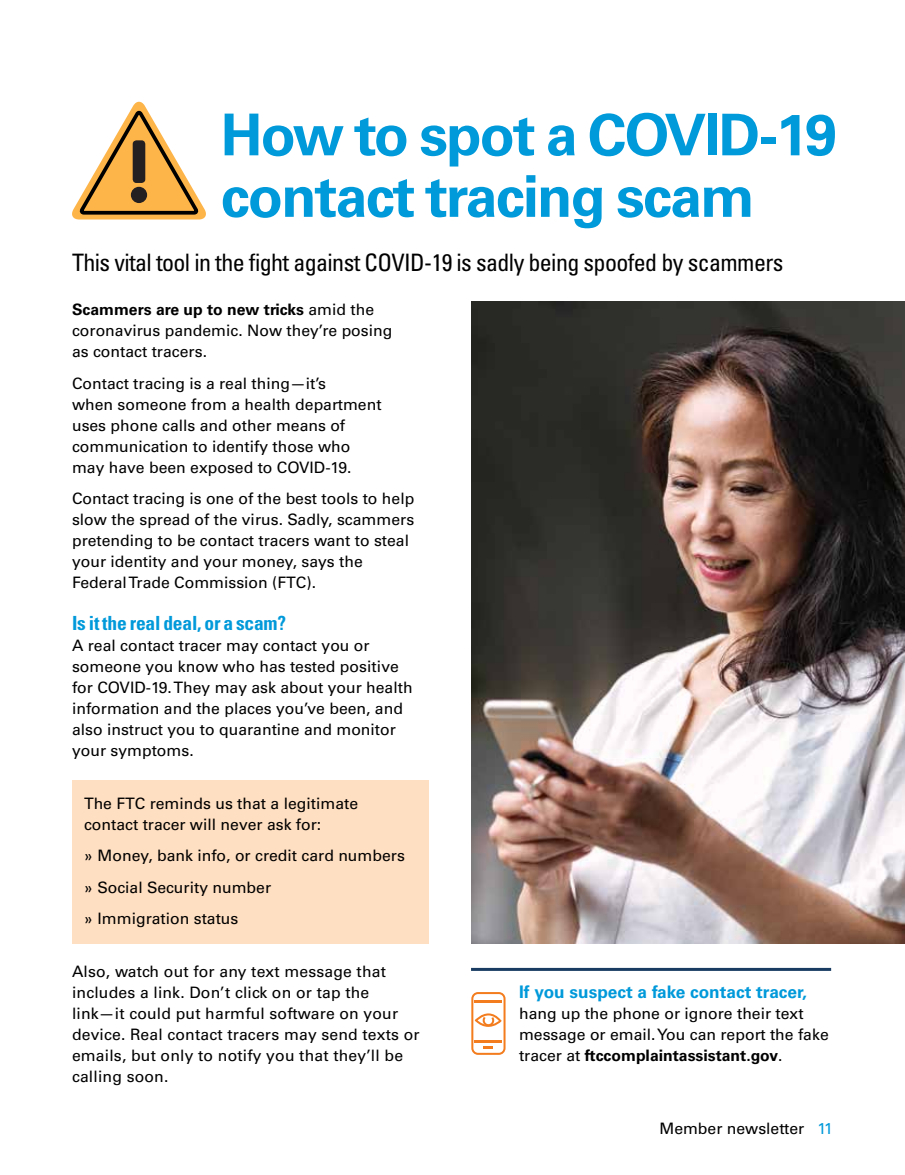
<style>
.page{position:relative;width:905px;height:1175px;background:#fff}
.page>*{position:absolute;margin:0;border:0;box-sizing:border-box;transform-origin:0 0}
.t1{font:700 57.75px/61.5px "Univers LT Std";letter-spacing:-.03em;color:#0099da}
.t2{font:condensed 24px "Univers LT Std";letter-spacing:-.025em;color:#000}
.t3{font:700 condensed 19.5px "Univers LT Std";letter-spacing:-.01em;color:#0099da}
.t4{font:700 17.25px "Univers LT Std";color:#0099da}
.t5{font:15.75px/21px "Univers LT Std";color:#000}
.s1{font-weight:700}
.s2{color:#0099da}
</style>
<div class="page">
<div style="left:72px;top:780px;width:356px;height:163px;background:#ffdfc1"></div>
<hr style="left:471px;top:968px;width:360px;height:2px;background:#193d62">
<svg style="left:72px;top:101px;width:134px;height:118px"></svg>
<div style="left:133px;top:140px;width:12px;height:43px;background:#242021;border-radius:4px"></div>
<div style="left:131px;top:187px;width:16px;height:16px;background:#242021;border-radius:50%"></div>
<img style="left:471px;top:301px;width:433px;height:642px">
<svg style="left:471px;top:992px;width:34px;height:62px"></svg>
<h2 class="t1" style="left:221px;top:105px;width:618px">How to spot a COVID-19 contact tracing scam</h2>
<p class="t2" style="left:72px;top:247px;width:713px">This vital tool in the fight against COVID-19 is sadly being spoofed by scammers</p>
<p class="t5" style="left:72px;top:299px;width:322px"><span class="s1">Scammers are up to new tricks</span> amid the coronavirus pandemic. Now they’re posing as contact tracers.</p>
<p class="t5" style="left:72px;top:373px;width:311px">Contact tracing is a real thing—it’s<br>when someone from a health department uses phone calls and other means of communication to identify those who may have been exposed to COVID-19.</p>
<p class="t5" style="left:72px;top:488px;width:344px">Contact tracing is one of the best tools to help slow the spread of the virus. Sadly, scammers pretending to be contact tracers want to steal your identity and your money, says the Federal Trade Commission (FTC).</p>
<h3 class="t3" style="left:72px;top:611px;width:216px">Is it the real deal, or a scam?</h3>
<p class="t5" style="left:72px;top:635px;width:342px">A real contact tracer may contact you or someone you know who has tested positive for COVID-19. They may ask about your health information and the places you’ve been, and also instruct you to quarantine and monitor your symptoms.</p>
<p class="t5" style="left:84px;top:792px;width:275px">The FTC reminds us that a legitimate contact tracer will never ask for:</p>
<p class="t5" style="left:84px;top:845px;width:322px">» Money, bank info, or credit card numbers</p>
<p class="t5" style="left:84px;top:876px;width:189px">» Social Security number</p>
<p class="t5" style="left:84px;top:908px;width:156px">» Immigration status</p>
<p class="t5" style="left:72px;top:960px;width:349px">Also, watch out for any text message that includes a link. Don’t click on or tap the link—it could put harmful software on your device. Real contact tracers may send texts or emails, but only to notify you that they’ll be calling soon.</p>
<h3 class="t4" style="left:519px;top:981px;width:289px">If you suspect a fake contact tracer,</h3>
<p class="t5" style="left:519px;top:1003px;width:311px">hang up the phone or ignore their text message or email. You can report the fake tracer at <span class="s1">ftccomplaintassistant.gov</span>.</p>
<p class="t5" style="left:659px;top:1118px;width:175px">Member newsletter <span class="s2">11</span></p>
</div>
